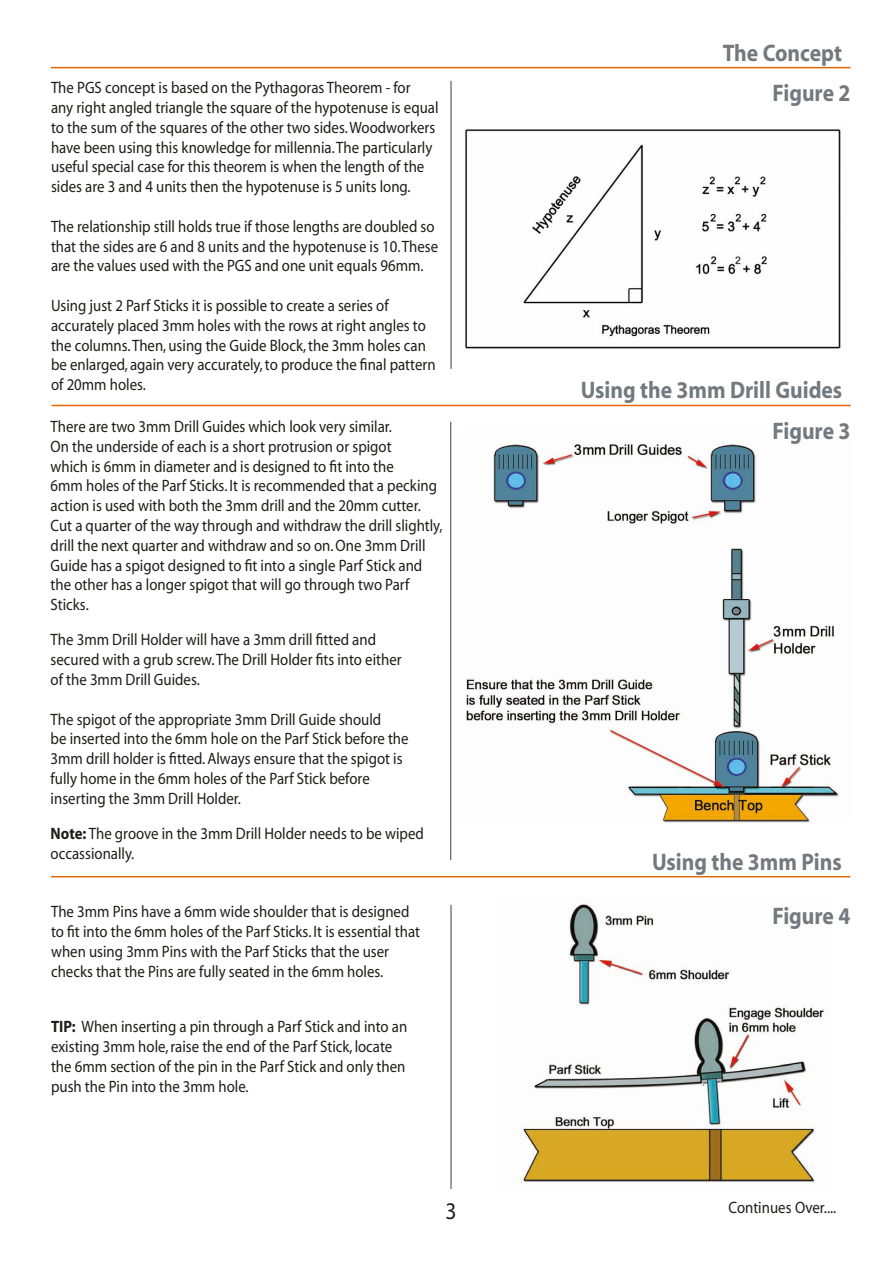
<style>
.page{position:relative;width:893px;height:1263px;background:#fff}
.page>*{position:absolute;margin:0;border:0;box-sizing:border-box;transform-origin:0 0}
.Main_Heading_Right{font:700 24px "Myriad";color:#73797d;scale:.9 1}
.Figure_Heading_Right{font:700 24px "Myriad";color:#73797d;scale:.9 1}
.Page_Numbers{font:24px "Myriad";color:#1d1d1b;scale:.9 1}
.Manual_Text{font:16.5px/19.8px "Myriad";color:#1d1d1b;scale:.9 1}
.Continues_Over_Text{font:16.5px "Myriad";color:#1d1d1b;scale:.9 1}
.s1{font-weight:700}
</style>
<div class="page">
<hr style="left:450px;top:422px;width:1px;height:438px;background:#3d3d3c">
<hr style="left:451px;top:905px;width:1px;height:284px;background:#3d3d3c">
<hr style="left:51px;top:67px;width:799px;height:1px;background:#e66706">
<hr style="left:451px;top:81px;width:1px;height:288px;background:#3d3d3c">
<hr style="left:52px;top:405px;width:799px;height:1px;background:#e66706">
<hr style="left:51px;top:876px;width:799px;height:1px;background:#e66706">
<img style="left:465px;top:129px;width:376px;height:220px">
<img style="left:465px;top:444px;width:374px;height:378px">
<img style="left:520px;top:904px;width:304px;height:279px">
<p class="Manual_Text" style="left:51px;top:78px;width:401px">The PGS concept is based on the Pythagoras Theorem - for</p>
<p class="Manual_Text" style="left:51px;top:98px;width:432px">any right angled triangle the square of the hypotenuse is equal</p>
<p class="Manual_Text" style="left:51px;top:118px;width:428px">to the sum of the squares of the other two sides. Woodworkers</p>
<p class="Manual_Text" style="left:51px;top:138px;width:425px">have been using this knowledge for millennia. The particularly</p>
<p class="Manual_Text" style="left:51px;top:158px;width:416px">useful special case for this theorem is when the length of the</p>
<p class="Manual_Text" style="left:51px;top:177px;width:401px">sides are 3 and 4 units then the hypotenuse is 5 units long.</p>
<p class="Manual_Text" style="left:51px;top:217px;width:428px">The relationship still holds true if those lengths are doubled so</p>
<p class="Manual_Text" style="left:51px;top:237px;width:432px">that the sides are 6 and 8 units and the hypotenuse is 10. These</p>
<p class="Manual_Text" style="left:51px;top:257px;width:415px">are the values used with the PGS and one unit equals 96mm.</p>
<p class="Manual_Text" style="left:51px;top:296px;width:377px">Using just 2 Parf Sticks it is possible to create a series of</p>
<p class="Manual_Text" style="left:51px;top:316px;width:418px">accurately placed 3mm holes with the rows at right angles to</p>
<p class="Manual_Text" style="left:51px;top:336px;width:418px">the columns. Then, using the Guide Block, the 3mm holes can</p>
<p class="Manual_Text" style="left:51px;top:356px;width:429px">be enlarged, again very accurately, to produce the final pattern</p>
<p class="Manual_Text" style="left:51px;top:375px;width:107px">of 20mm holes.</p>
<p class="Manual_Text" style="left:51px;top:417px;width:381px">There are two 3mm Drill Guides which look very similar.</p>
<p class="Manual_Text" style="left:51px;top:437px;width:380px">On the underside of each is a short protrusion or spigot</p>
<p class="Manual_Text" style="left:51px;top:457px;width:383px">which is 6mm in diameter and is designed to fit into the</p>
<p class="Manual_Text" style="left:51px;top:477px;width:431px">6mm holes of the Parf Sticks. It is recommended that a pecking action is used with both the 3mm drill and the 20mm cutter.</p>
<p class="Manual_Text" style="left:51px;top:516px;width:437px">Cut a quarter of the way through and withdraw the drill slightly, drill the next quarter and withdraw and so on. One 3mm Drill Guide has a spigot designed to fit into a single Parf Stick and the other has a longer spigot that will go through two Parf Sticks.</p>
<p class="Manual_Text" style="left:51px;top:631px;width:363px">The 3mm Drill Holder will have a 3mm drill fitted and</p>
<p class="Manual_Text" style="left:51px;top:650px;width:391px">secured with a grub screw. The Drill Holder fits into either</p>
<p class="Manual_Text" style="left:51px;top:670px;width:167px">of the 3mm Drill Guides.</p>
<p class="Manual_Text" style="left:51px;top:710px;width:369px">The spigot of the appropriate 3mm Drill Guide should</p>
<p class="Manual_Text" style="left:51px;top:730px;width:399px">be inserted into the 6mm hole on the Parf Stick before the</p>
<p class="Manual_Text" style="left:51px;top:749px;width:393px">3mm drill holder is fitted. Always ensure that the spigot is</p>
<p class="Manual_Text" style="left:51px;top:769px;width:356px">fully home in the 6mm holes of the Parf Stick before</p>
<p class="Manual_Text" style="left:51px;top:789px;width:213px">inserting the 3mm Drill Holder.</p>
<p class="Manual_Text" style="left:51px;top:824px;width:416px"><span class="s1">Note:</span> The groove in the 3mm Drill Holder needs to be wiped occassionally.</p>
<p class="Manual_Text" style="left:51px;top:902px;width:400px">The 3mm Pins have a 6mm wide shoulder that is designed</p>
<p class="Manual_Text" style="left:51px;top:922px;width:411px">to fit into the 6mm holes of the Parf Sticks. It is essential that when using 3mm Pins with the Parf Sticks that the user</p>
<p class="Manual_Text" style="left:51px;top:962px;width:371px">checks that the Pins are fully seated in the 6mm holes.</p>
<p class="Manual_Text" style="left:51px;top:1018px;width:397px"><span class="s1">TIP:</span> When inserting a pin through a Parf Stick and into an</p>
<p class="Manual_Text" style="left:51px;top:1037px;width:381px">existing 3mm hole, raise the end of the Parf Stick, locate</p>
<p class="Manual_Text" style="left:51px;top:1057px;width:395px">the 6mm section of the pin in the Parf Stick and only then</p>
<p class="Manual_Text" style="left:51px;top:1077px;width:221px">push the Pin into the 3mm hole.</p>
<p class="Page_Numbers" style="left:445px;top:1199px;width:14px">3</p>
<p class="Main_Heading_Right" style="left:723px;top:40px;width:134px">The Concept</p>
<p class="Figure_Heading_Right" style="left:772px;top:81px;width:88px">Figure 2</p>
<p class="Main_Heading_Right" style="left:581px;top:378px;width:292px">Using the 3mm Drill Guides</p>
<p class="Figure_Heading_Right" style="left:772px;top:419px;width:88px">Figure 3</p>
<p class="Main_Heading_Right" style="left:652px;top:849px;width:212px">Using the 3mm Pins</p>
<p class="Figure_Heading_Right" style="left:772px;top:904px;width:88px">Figure 4</p>
<p class="Continues_Over_Text" style="left:729px;top:1199px;width:121px">Continues Over....</p>
</div>
